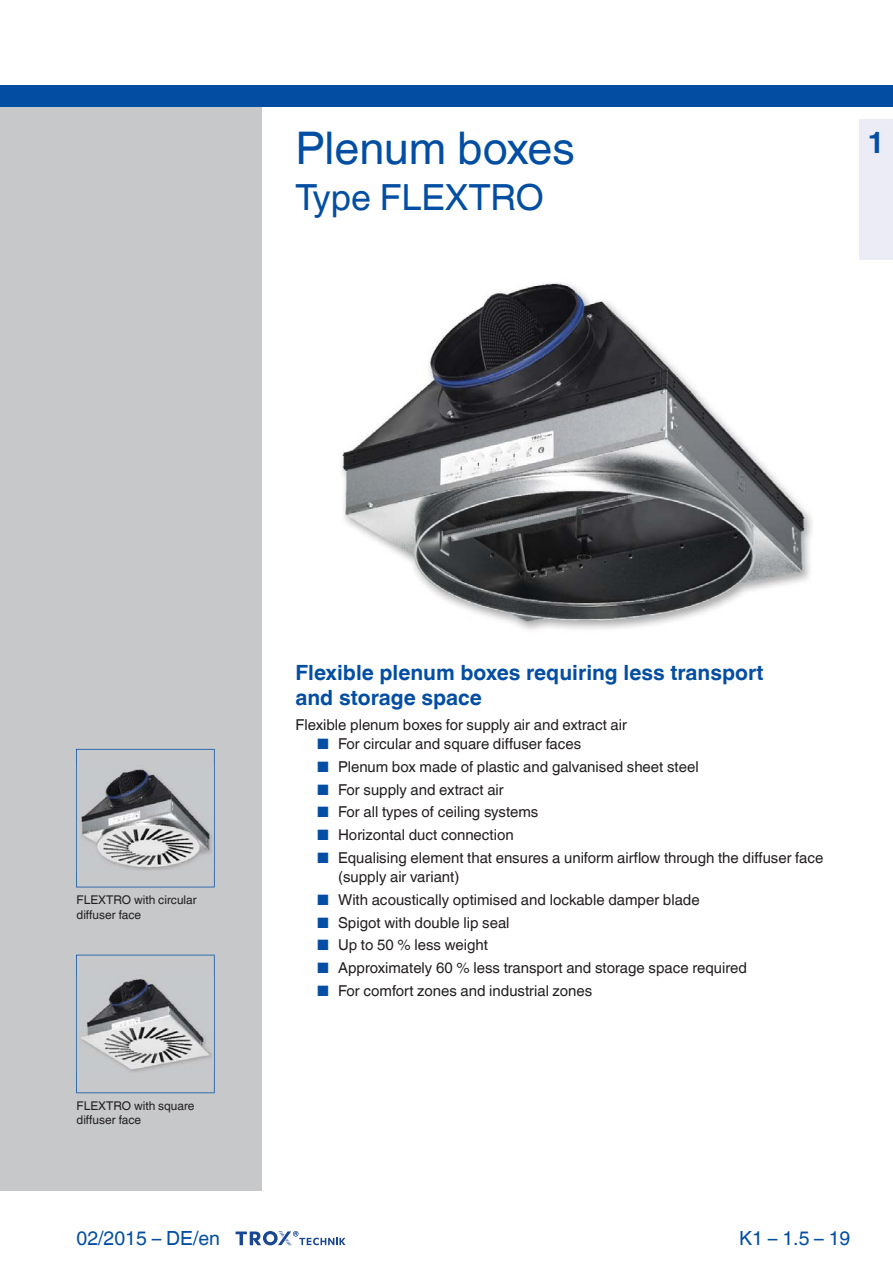
<style>
.page{position:relative;width:893px;height:1263px;background:#fff}
.page>*{position:absolute;margin:0;border:0;box-sizing:border-box;transform-origin:0 0}
.t1{font:45px "TROX Helvetica";color:#034ea2}
.t2{font:36px "TROX Helvetica";color:#034ea2}
.t3{font:700 30px "TROX Helvetica";color:#034ea2}
.t4{font:700 21px/25.5px "TROX Helvetica";color:#034ea2}
.t5{font:19.5px "TROX Helvetica";color:#034ea2}
.t6{font:15px/19.5px "TROX Helvetica";color:#231f20}
.t7{font:12px/14.4px "TROX Helvetica";color:#231f20}
.s1{color:#034ea2}
</style>
<div class="page">
<div style="left:0;top:106px;width:261px;height:1084px;background:#c6c8ca"></div>
<div style="left:0;top:85px;width:893px;height:21px;background:#034ea2"></div>
<svg style="left:76px;top:749px;width:139px;height:138px"></svg>
<img style="left:77px;top:765px;width:137px;height:106px">
<svg style="left:76px;top:955px;width:139px;height:138px"></svg>
<img style="left:77px;top:975px;width:137px;height:98px">
<svg style="left:236px;top:1231px;width:110px;height:15px"></svg>
<img style="left:342px;top:283px;width:470px;height:347px">
<div style="left:859px;top:119px;width:34px;height:140px;background:#ebecf6"></div>
<p class="t1" style="left:295px;top:111px;width:281px">Plenum boxes</p>
<p class="t2" style="left:295px;top:167px;width:250px">Type FLEXTRO</p>
<p class="t3" style="left:867px;top:118px;width:19px">1</p>
<p class="t7" style="left:76px;top:891px;width:122px">FLEXTRO with circular diffuser face</p>
<p class="t7" style="left:76px;top:1097px;width:120px">FLEXTRO with square diffuser face</p>
<p class="t5" style="left:76px;top:1222px;width:145px">02/2015 – DE/en</p>
<p class="t4" style="left:295px;top:658px;width:470px">Flexible plenum boxes requiring less transport and storage space</p>
<p class="t6" style="left:295px;top:713px;width:333px">Flexible plenum boxes for supply air and extract air</p>
<p class="t6" style="left:317px;top:733px;width:266px"><span class="s1">■</span> For circular and square diffuser faces</p>
<p class="t6" style="left:317px;top:755px;width:383px"><span class="s1">■</span> Plenum box made of plastic and galvanised sheet steel</p>
<p class="t6" style="left:317px;top:778px;width:188px"><span class="s1">■</span> For supply and extract air</p>
<p class="t6" style="left:317px;top:801px;width:223px"><span class="s1">■</span> For all types of ceiling systems</p>
<p class="t6" style="left:317px;top:824px;width:198px"><span class="s1">■</span> Horizontal duct connection</p>
<p class="t6" style="left:338px;top:846px;width:487px;text-indent:-21px"><span class="s1">■</span> Equalising element that ensures a uniform airflow through the diffuser face (supply air variant)</p>
<p class="t6" style="left:317px;top:888px;width:384px"><span class="s1">■</span> With acoustically optimised and lockable damper blade</p>
<p class="t6" style="left:317px;top:911px;width:194px"><span class="s1">■</span> Spigot with double lip seal</p>
<p class="t6" style="left:317px;top:934px;width:172px"><span class="s1">■</span> Up to 50 % less weight</p>
<p class="t6" style="left:317px;top:956px;width:432px"><span class="s1">■</span> Approximately 60 % less transport and storage space required</p>
<p class="t6" style="left:317px;top:979px;width:277px"><span class="s1">■</span> For comfort zones and industrial zones</p>
<p class="t5" style="left:739px;top:1222px;width:113px">K 1 – 1.5 – 19</p>
</div>
